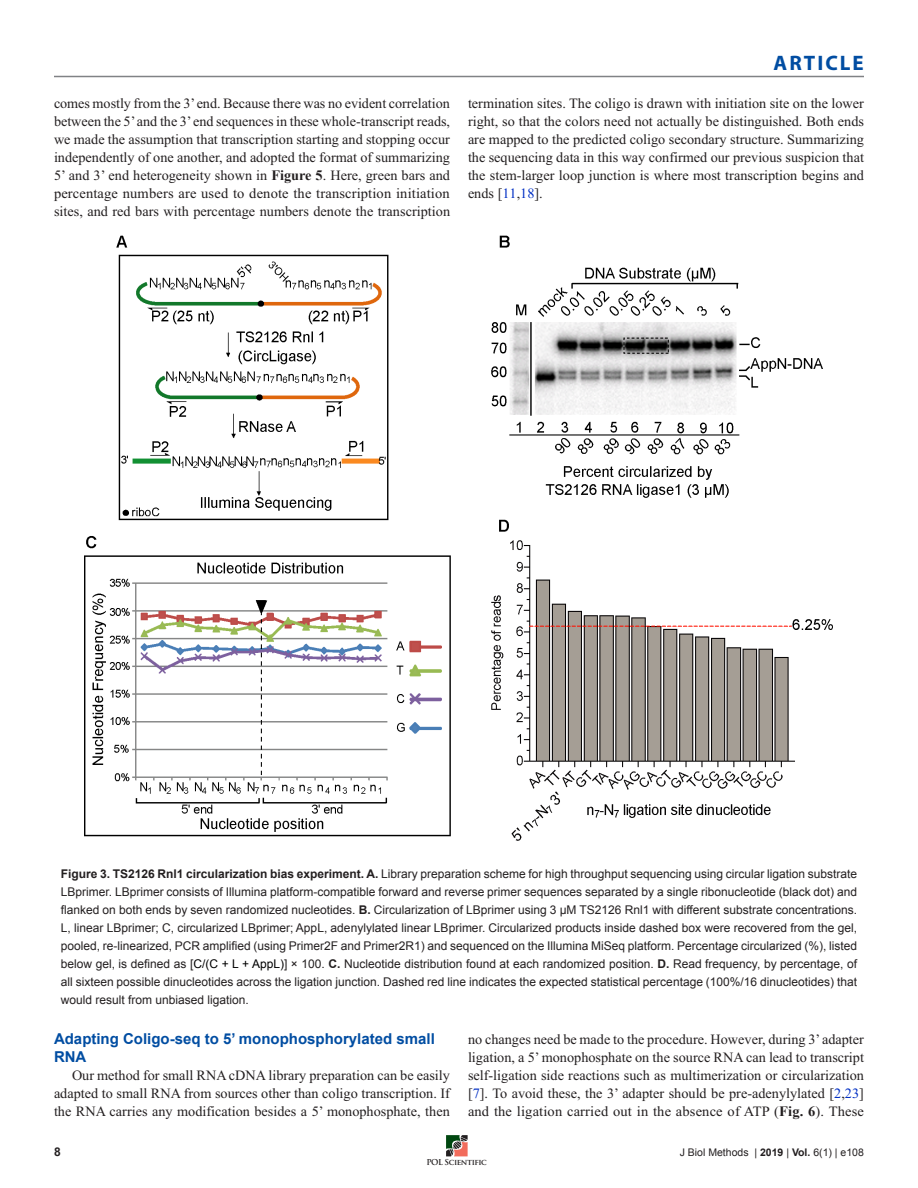
<style>
.page{position:relative;width:918px;height:1188px;background:#fff}
.page>*{position:absolute;margin:0;border:0;box-sizing:border-box;transform-origin:0 0}
.t1{font:700 21px "Myriad Pro";letter-spacing:.095em;color:#014da2}
.Subhead_Blue{font:700 15px/18px "Arial";color:#014da2}
.Body{font:14.25px/18px "Times New Roman";color:#231f20;text-align:justify}
.Figure_Legend_-_Span{font:12px/18px "Arial";color:#231f20;text-align:justify}
.t2{font:700 12px "Arial";color:#231f20}
.t3{font:10.5px "Arial";color:#231f20}
.t4{font:700 7.95px "Trajan Pro";letter-spacing:-.05em;color:#231f20}
.s1{font-weight:700}
.s2{color:#002fc4}
.s3{color:#000}
</style>
<div class="page">
<svg style="left:446px;top:1135px;width:22px;height:21px"></svg>
<hr style="left:54px;top:76px;width:810px;height:1px;background:#808285">
<img style="left:85px;top:235px;width:748px;height:606px">
<h1 class="t1" style="left:774px;top:49px;width:92px">ARTICLE</h1>
<p class="Body" style="left:54px;top:94px;width:398px">comes mostly from the 3’ end. Because there was no evident correlation between the 5’ and the 3’ end sequences in these whole-transcript reads, we made the assumption that transcription starting and stopping occur independently of one another, and adopted the format of summarizing 5’ and 3’ end heterogeneity shown in <span class="s1">Figure 5</span>. Here, green bars and percentage numbers are used to denote the transcription initiation sites, and red bars with percentage numbers denote the transcription</p>
<p class="Body" style="left:468px;top:94px;width:398px">termination sites. The coligo is drawn with initiation site on the lower right, so that the colors need not actually be distinguished. Both ends are mapped to the predicted coligo secondary structure. Summarizing the sequencing data in this way confirmed our previous suspicion that the stem-larger loop junction is where most transcription begins and ends [<span class="s2">11</span>,<span class="s2">18</span>].</p>
<p class="Figure_Legend_-_Span" style="left:61px;top:864px;width:798px"><span class="s1">Figure 3. TS2126 Rnl1 circularization bias experiment. A.</span> Library preparation scheme for high throughput sequencing using circular ligation substrate LBprimer. LBprimer consists of Illumina platform-compatible forward and reverse primer sequences separated by a single ribonucleotide (black dot) and flanked on both ends by seven randomized nucleotides. <span class="s1">B.</span> Circularization of LBprimer using 3 μM TS2126 Rnl1 with different substrate concentrations.<br>L, linear LBprimer; C, circularized LBprimer; AppL, adenylylated linear LBprimer. Circularized products inside dashed box were recovered from the gel, pooled, re-linearized, PCR amplified (using Primer2F and Primer2R1) and sequenced on the Illumina MiSeq platform. Percentage circularized (%), listed below gel, is defined as [<span class="s3">C/(C + L + AppL)</span>] × 100. <span class="s1">C.</span> Nucleotide distribution found at each randomized position. <span class="s1">D.</span> Read frequency, by percentage, of all sixteen possible dinucleotides across the ligation junction. Dashed red line indicates the expected statistical percentage (100%/16 dinucleotides) that would result from unbiased ligation.</p>
<p class="Subhead_Blue" style="left:54px;top:1030px;width:382px">Adapting Coligo-seq to 5’ monophosphorylated small<br>RNA</p>
<p class="Body" style="left:54px;top:1066px;width:398px;text-indent:18px">Our method for small RNA cDNA library preparation can be easily adapted to small RNA from sources other than coligo transcription. If the RNA carries any modification besides a 5’ monophosphate, then</p>
<p class="Body" style="left:468px;top:1030px;width:398px">no changes need be made to the procedure. However, during 3’ adapter ligation, a 5’ monophosphate on the source RNA can lead to transcript self-ligation side reactions such as multimerization or circularization [<span class="s2">7</span>]. To avoid these, the 3’ adapter should be pre-adenylylated [<span class="s2">2</span>,<span class="s2">23</span>] and the ligation carried out in the absence of ATP (<span class="s1">Fig. 6</span>). These</p>
<p class="t2" style="left:54px;top:1143px;width:8px">8</p>
<p class="t3" style="left:680px;top:1145px;width:186px">J Biol Methods | <span class="s1">2019</span> | <span class="s1">Vol.</span> 6(1) | e108</p>
<p class="t4" style="left:427px;top:1158px;width:62px">POL Scientific</p>
</div>
